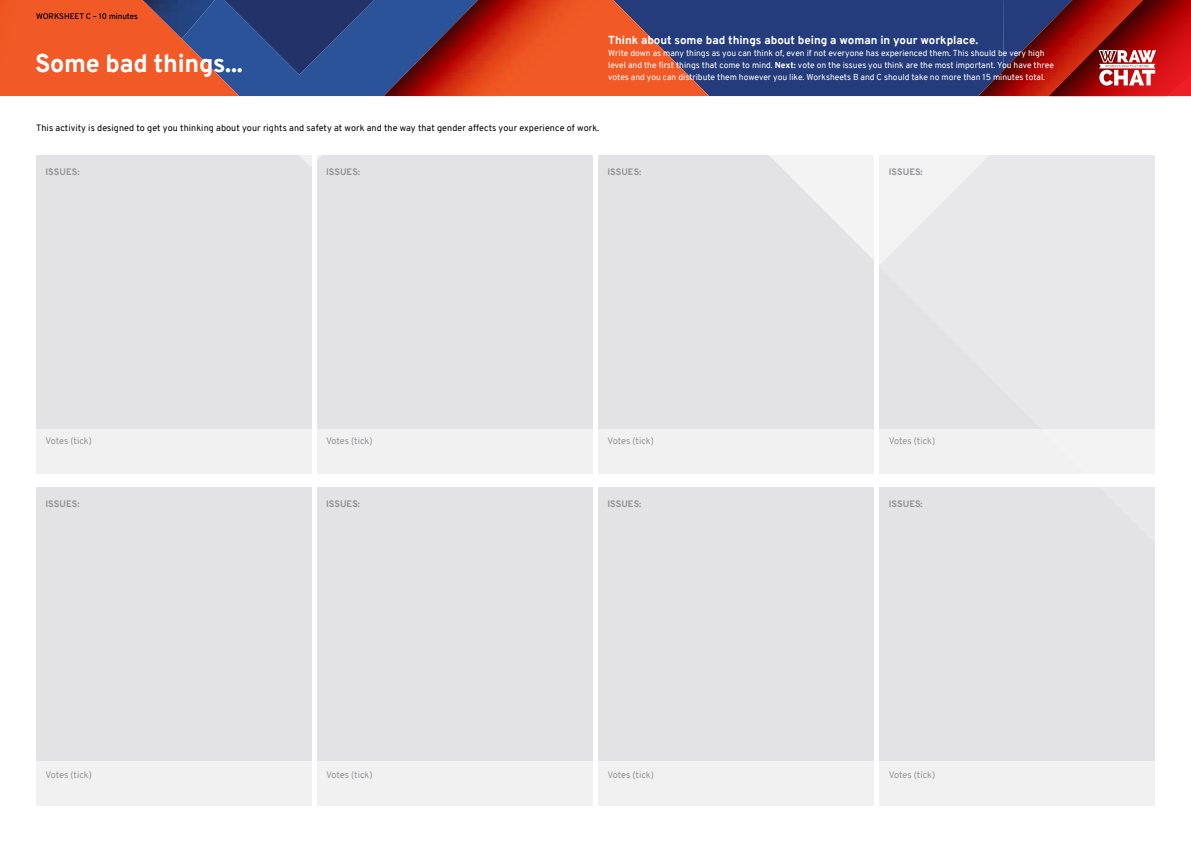
<style>
.page{position:relative;width:1191px;height:842px;background:#fff}
.page>*{position:absolute;margin:0;border:0;box-sizing:border-box;transform-origin:0 0}
.t1{font:800 25px "Overpass";letter-spacing:-.01em;color:#fff}
.t2{font:800 11.4px "Overpass";color:#fff}
.t3{font:9.1px "Overpass";color:#939598}
.t4{font:800 9.1px "Overpass";color:#939598}
.t5{font:9px "Overpass";letter-spacing:.01em;color:#000}
.t6{font:8.5px/12px "Overpass";color:#fff}
.t7{font:600 8px "Overpass";color:#000}
.s1{font-weight:800}
</style>
<div class="page">
<div style="left:36px;top:155px;width:276px;height:318px;background:#f1f1f2"></div>
<div style="left:36px;top:155px;width:276px;height:273px;background:#e3e3e5"></div>
<div style="left:317px;top:155px;width:275px;height:318px;background:#f1f1f2"></div>
<div style="left:317px;top:155px;width:275px;height:273px;background:#e3e3e5"></div>
<div style="left:598px;top:155px;width:275px;height:318px;background:#f1f1f2"></div>
<div style="left:598px;top:155px;width:275px;height:273px;background:#e3e3e5"></div>
<div style="left:36px;top:487px;width:276px;height:319px;background:#f1f1f2"></div>
<div style="left:36px;top:487px;width:276px;height:274px;background:#e3e3e5"></div>
<div style="left:317px;top:487px;width:275px;height:319px;background:#f1f1f2"></div>
<div style="left:317px;top:487px;width:275px;height:274px;background:#e3e3e5"></div>
<div style="left:598px;top:487px;width:275px;height:319px;background:#f1f1f2"></div>
<div style="left:598px;top:487px;width:275px;height:274px;background:#e3e3e5"></div>
<div style="left:879px;top:487px;width:276px;height:319px;background:#f1f1f2"></div>
<div style="left:879px;top:487px;width:276px;height:274px;background:#e3e3e5"></div>
<svg style="left:709px;top:96px;width:482px;height:491px;fill:#e8e8ea"></svg>
<svg style="left:679px;top:96px;width:370px;height:169px"></svg>
<svg style="left:186px;top:96px;width:253px;height:70px"></svg>
<svg style="left:0;top:0;width:374px;height:96px;background:#89515a"></svg>
<div style="left:0;top:0;width:23px;height:87px;background:#f15a25"></div>
<svg style="left:384px;top:0;width:807px;height:96px;background:#73384d"></svg>
<p class="t7" style="left:36px;top:10px;width:103px">WORKSHEET C – 10 minutes</p>
<h1 class="t1" style="left:35px;top:46px;width:209px">Some bad things...</h1>
<h2 class="t2" style="left:608px;top:32px;width:371px">Think about some bad things about being a woman in your workplace.</h2>
<p class="t6" style="left:608px;top:47px;width:447px">Write down as many things as you can think of, even if not everyone has experienced them. This should be very high level and the first things that come to mind. <span class="s1">Next:</span> vote on the issues you think are the most important. You have three votes and you can distribute them however you like. Worksheets B and C should take no more than 15 minutes total.</p>
<p class="t5" style="left:36px;top:121px;width:564px">This activity is designed to get you thinking about your rights and safety at work and the way that gender affects your experience of work.</p>
<p class="t4" style="left:45px;top:165px;width:36px">ISSUES:</p>
<p class="t4" style="left:326px;top:165px;width:36px">ISSUES:</p>
<p class="t4" style="left:607px;top:165px;width:36px">ISSUES:</p>
<p class="t4" style="left:888px;top:165px;width:36px">ISSUES:</p>
<p class="t3" style="left:45px;top:434px;width:48px">Votes (tick)</p>
<p class="t3" style="left:326px;top:434px;width:48px">Votes (tick)</p>
<p class="t3" style="left:607px;top:434px;width:48px">Votes (tick)</p>
<p class="t3" style="left:888px;top:434px;width:48px">Votes (tick)</p>
<p class="t4" style="left:45px;top:497px;width:36px">ISSUES:</p>
<p class="t3" style="left:45px;top:768px;width:48px">Votes (tick)</p>
<p class="t4" style="left:326px;top:497px;width:36px">ISSUES:</p>
<p class="t3" style="left:326px;top:768px;width:48px">Votes (tick)</p>
<p class="t4" style="left:607px;top:497px;width:36px">ISSUES:</p>
<p class="t3" style="left:607px;top:768px;width:48px">Votes (tick)</p>
<p class="t4" style="left:888px;top:497px;width:36px">ISSUES:</p>
<p class="t3" style="left:888px;top:768px;width:48px">Votes (tick)</p>
</div>
